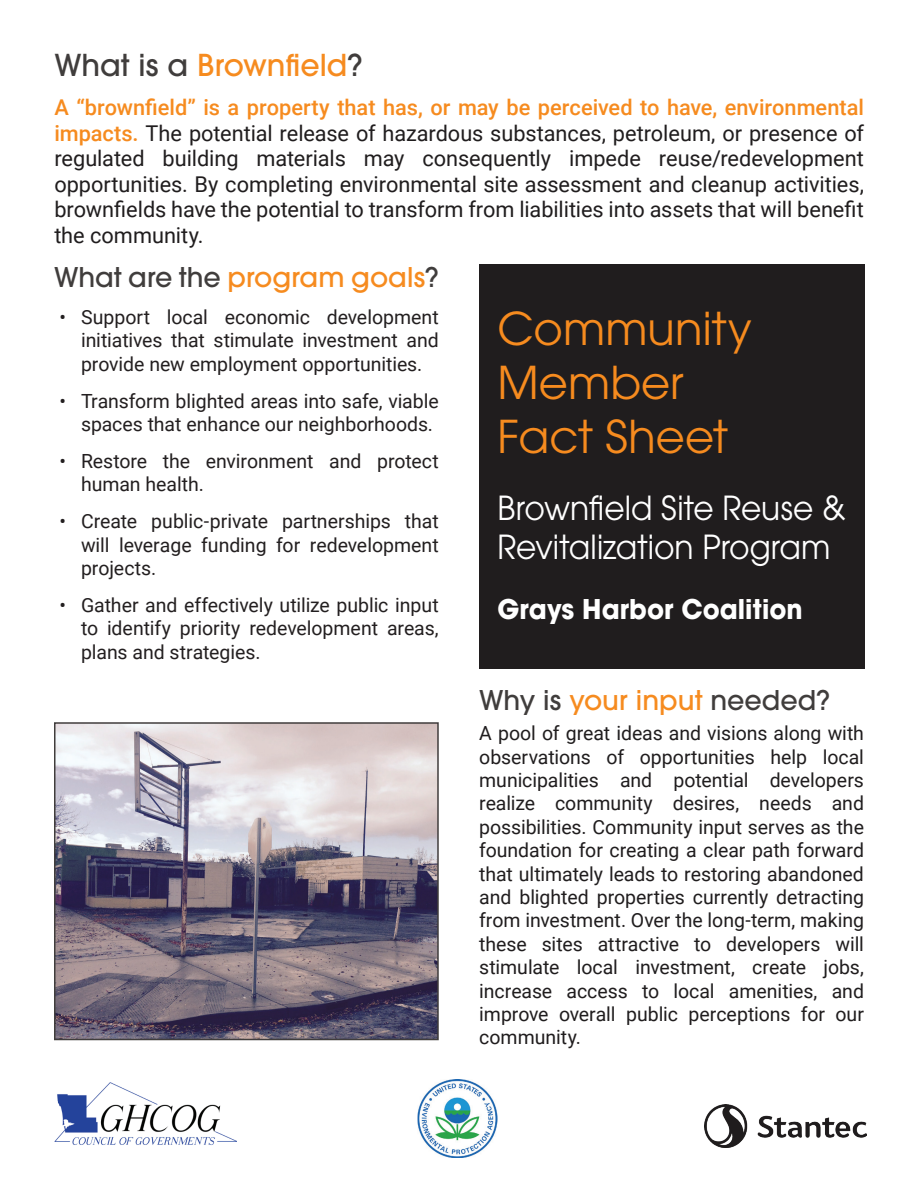
<style>
.page{position:relative;width:918px;height:1188px;background:#fff}
.page>*{position:absolute;margin:0;border:0;box-sizing:border-box;transform-origin:0 0}
.t1{font:45px/54px "ITC Avant Garde Pro";color:#f68b1f}
.t2{font:33px/39.6px "ITC Avant Garde Pro";color:#fff;scale:.95 1}
.t3{font:500 30px "ITC Avant Garde Pro";color:#f68b1f}
.t4{font:500 27px "ITC Avant Garde Pro";letter-spacing:.005em;color:#f68b1f}
.t5{font:500 27px "ITC Avant Garde Pro";color:#403d3c}
.t6{font:700 27px "ITC Avant Garde Pro";color:#fff;scale:.95 1}
.t7{font:21.75px/25.5px "Roboto";letter-spacing:-.005em;color:#201d1e;text-align:justify}
.t8{font:19.5px/23.4px "Roboto";color:#201d1e;text-align:justify}
.t9{font:19.5px/23.4px "Roboto";color:#231f20;text-align:justify}
.s1{color:#403d3c}
.s2{font-weight:500;color:#f68b1f}
.s3{color:#f68b1f}
</style>
<div class="page">
<img style="left:704px;top:1105px;width:162px;height:43px">
<img style="left:418px;top:1079px;width:79px;height:78px">
<img style="left:55px;top:1082px;width:182px;height:63px">
<img style="left:57px;top:725px;width:379px;height:312px">
<div style="left:54px;top:722px;width:385px;height:318px;border:2px solid #403d3c"></div>
<div style="left:479px;top:264px;width:386px;height:405px;background:#201d1e"></div>
<h3 class="t3" style="left:54px;top:46px;width:310px"><span class="s1">What is a</span> Brownfield<span class="s1">?</span></h3>
<p class="t7" style="left:54px;top:94px;width:811px"><span class="s2">A “brownfield” is a property that has, or may be perceived to have, environmental impacts.</span> The potential release of hazardous substances, petroleum, or presence of regulated building materials may consequently impede reuse/redevelopment opportunities. By completing environmental site assessment and cleanup activities, brownfields have the potential to transform from liabilities into assets that will benefit the community.</p>
<h3 class="t4" style="left:54px;top:260px;width:386px"><span class="s1">What are the</span> program goals<span class="s1">?</span></h3>
<p class="t9" style="left:81px;top:305px;width:359px;text-indent:-22px">• Support local economic development initiatives that stimulate investment and provide new employment opportunities.</p>
<p class="t9" style="left:59px;top:388px;width:381px;text-align:right">• Transform blighted areas into safe, viable spaces that enhance our neighborhoods.</p>
<p class="t9" style="left:81px;top:449px;width:359px;text-indent:-22px">• Restore the environment and protect human health.</p>
<p class="t9" style="left:81px;top:509px;width:359px;text-indent:-22px">• Create public-private partnerships that will leverage funding for redevelopment projects.</p>
<p class="t9" style="left:81px;top:593px;width:359px;text-indent:-22px">• Gather and effectively utilize public input to identify priority redevelopment areas, plans and strategies.</p>
<h1 class="t1" style="left:497px;top:301px;width:256px">Community<br>Member<br>Fact Sheet</h1>
<h2 class="t2" style="left:497px;top:488px;width:368px">Brownfield Site Reuse &amp;<br>Revitalization Program</h2>
<h3 class="t6" style="left:497px;top:591px;width:323px">Grays Harbor Coalition</h3>
<h3 class="t5" style="left:479px;top:683px;width:352px">Why is <span class="s3">your input</span> needed?</h3>
<p class="t8" style="left:479px;top:721px;width:386px">A pool of great ideas and visions along with observations of opportunities help local municipalities and potential developers realize community desires, needs and possibilities. Community input serves as the foundation for creating a clear path forward that ultimately leads to restoring abandoned and blighted properties currently detracting from investment. Over the long-term, making these sites attractive to developers will stimulate local investment, create jobs, increase access to local amenities, and improve overall public perceptions for our community.</p>
</div>
